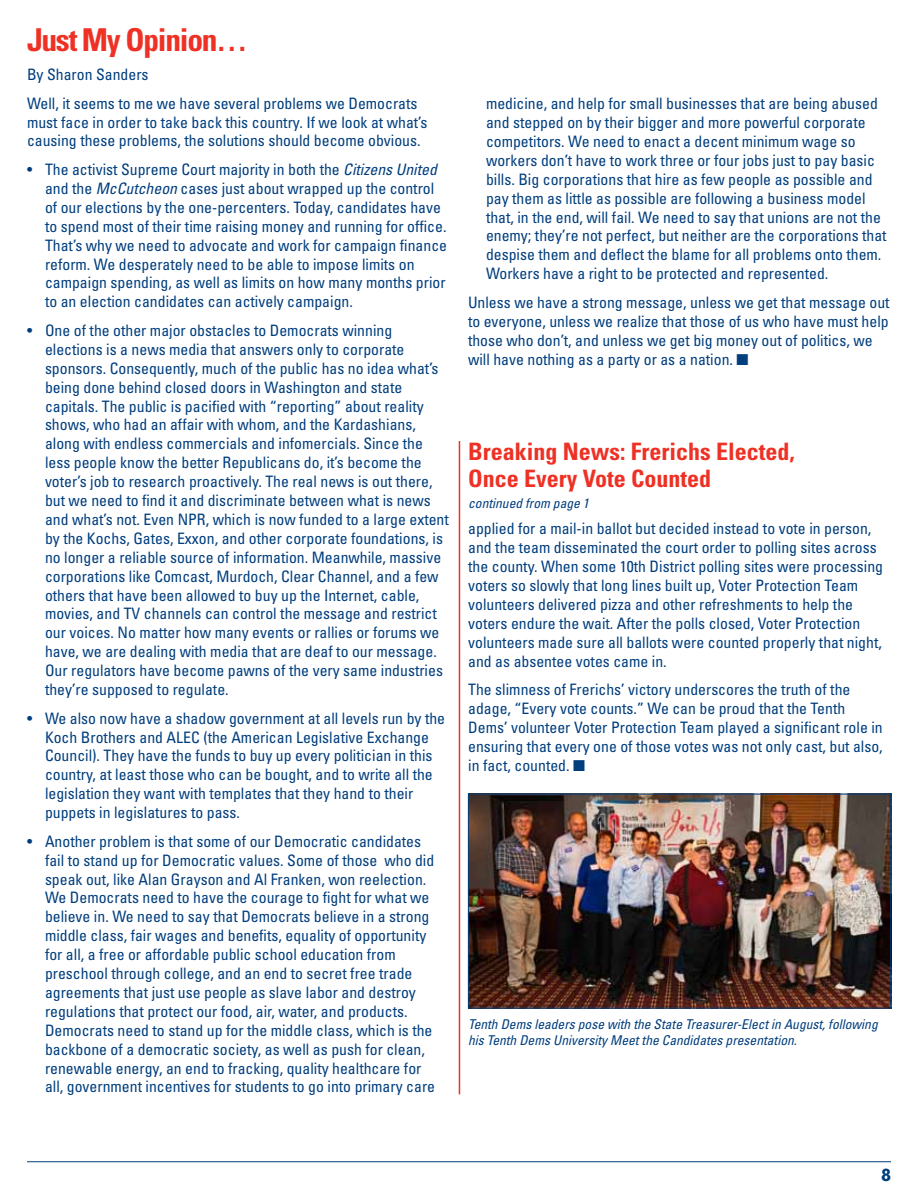
<style>
.page{position:relative;width:918px;height:1188px;background:#fff}
.page>*{position:absolute;margin:0;border:0;box-sizing:border-box;transform-origin:0 0}
.t1{font:700 condensed 31.5px "Univers";letter-spacing:-.04em;color:#ee3124}
.t2{font:700 condensed 24px/27px "Univers";color:#ee3124}
.t3{font:700 18px "Akzidenz Grotesk BE";color:#003e7e}
.t4{font:condensed 15.75px/18.9px "Univers";color:#003e7e}
.t5{font:italic condensed 13.5px/16.2px "Univers";color:#003e7e}
.s1{font-style:italic}
</style>
<div class="page">
<hr style="left:27px;top:1161px;width:864px;height:1px;background:#003e7e">
<img style="left:470px;top:796px;width:419px;height:211px">
<div style="left:468px;top:794px;width:423px;height:215px;border:1px solid #003e7e"></div>
<hr style="left:459px;top:441px;width:1px;height:653px;background:#ee3124">
<h1 class="t1" style="left:27px;top:21px;width:222px">Just My Opinion…</h1>
<p class="t4" style="left:27px;top:60px;width:392px;line-height:28.7px">By Sharon Sanders<br>Well, it seems to me we have several problems we Democrats</p>
<p class="t4" style="left:27px;top:112px;width:402px">must face in order to take back this country. If we look at what’s causing these problems, the solutions should become obvious.</p>
<p class="t4" style="left:45px;top:160px;width:404px;text-indent:-18px">• The activist Supreme Court majority in both the <span class="s1">Citizens United </span>and the <span class="s1">McCutcheon</span> cases just about wrapped up the control of our elections by the one-percenters. Today, candidates have to spend most of their time raising money and running for office.<br>That’s why we need to advocate and work for campaign finance reform. We desperately need to be able to impose limits on campaign spending, as well as limits on how many months prior to an election candidates can actively campaign.</p>
<p class="t4" style="left:45px;top:320px;width:405px;text-indent:-18px">• One of the other major obstacles to Democrats winning elections is a news media that answers only to corporate sponsors. Consequently, much of the public has no idea what’s being done behind closed doors in Washington and state capitals. The public is pacified with “reporting” about reality shows, who had an affair with whom, and the Kardashians, along with endless commercials and infomercials. Since the less people know the better Republicans do, it’s become the voter’s job to research proactively. The real news is out there, but we need to find it and discriminate between what is news and what’s not. Even NPR, which is now funded to a large extent by the Kochs, Gates, Exxon, and other corporate foundations, is no longer a reliable source of information. Meanwhile, massive corporations like Comcast, Murdoch, Clear Channel, and a few others that have been allowed to buy up the Internet, cable, movies, and TV channels can control the message and restrict our voices. No matter how many events or rallies or forums we have, we are dealing with media that are deaf to our message.<br>Our regulators have become pawns of the very same industries they’re supposed to regulate.</p>
<p class="t4" style="left:45px;top:708px;width:402px;text-indent:-18px">• We also now have a shadow government at all levels run by the Koch Brothers and ALEC (the American Legislative Exchange Council). They have the funds to buy up every politician in this country, at least those who can be bought, and to write all the legislation they want with templates that they hand to their puppets in legislatures to pass.</p>
<p class="t4" style="left:45px;top:831px;width:392px;text-indent:-18px">• Another problem is that some of our Democratic candidates fail to stand up for Democratic values. Some of those who did speak out, like Alan Grayson and Al Franken, won reelection.<br>We Democrats need to have the courage to fight for what we believe in. We need to say that Democrats believe in a strong middle class, fair wages and benefits, equality of opportunity for all, a free or affordable public school education from preschool through college, and an end to secret free trade agreements that just use people as slave labor and destroy regulations that protect our food, air, water, and products.<br>Democrats need to stand up for the middle class, which is the backbone of a democratic society, as well as push for clean, renewable energy, an end to fracking, quality healthcare for all, government incentives for students to go into primary care</p>
<p class="t4" style="left:486px;top:94px;width:402px">medicine, and help for small businesses that are being abused and stepped on by their bigger and more powerful corporate competitors. We need to enact a decent minimum wage so workers don’t have to work three or four jobs just to pay basic bills. Big corporations that hire as few people as possible and pay them as little as possible are following a business model that, in the end, will fail. We need to say that unions are not the enemy; they’re not perfect, but neither are the corporations that despise them and deflect the blame for all problems onto them.<br>Workers have a right to be protected and represented.</p>
<p class="t4" style="left:468px;top:292px;width:423px">Unless we have a strong message, unless we get that message out to everyone, unless we realize that those of us who have must help those who don’t, and unless we get big money out of politics, we will have nothing as a party or as a nation. ■</p>
<h2 class="t2" style="left:468px;top:437px;width:328px">Breaking News: Frerichs Elected,<br>Once Every Vote Counted</h2>
<p class="t5" style="left:468px;top:495px;width:122px">continued from page 1</p>
<p class="t4" style="left:468px;top:519px;width:416px">applied for a mail-in ballot but decided instead to vote in person, and the team disseminated the court order to polling sites across the county. When some 10th District polling sites were processing voters so slowly that long lines built up, Voter Protection Team volunteers delivered pizza and other refreshments to help the voters endure the wait. After the polls closed, Voter Protection volunteers made sure all ballots were counted properly that night, and as absentee votes came in.</p>
<p class="t4" style="left:468px;top:680px;width:416px">The slimness of Frerichs’ victory underscores the truth of the adage, “Every vote counts.” We can be proud that the Tenth Dems’ volunteer Voter Protection Team played a significant role in ensuring that every one of those votes was not only cast, but also, in fact, counted. ■</p>
<p class="t5" style="left:468px;top:1015px;width:411px">Tenth Dems leaders pose with the State Treasurer-Elect in August, following his Tenth Dems University Meet the Candidates presentation.</p>
<p class="t3" style="left:881px;top:1164px;width:12px">8</p>
</div>
